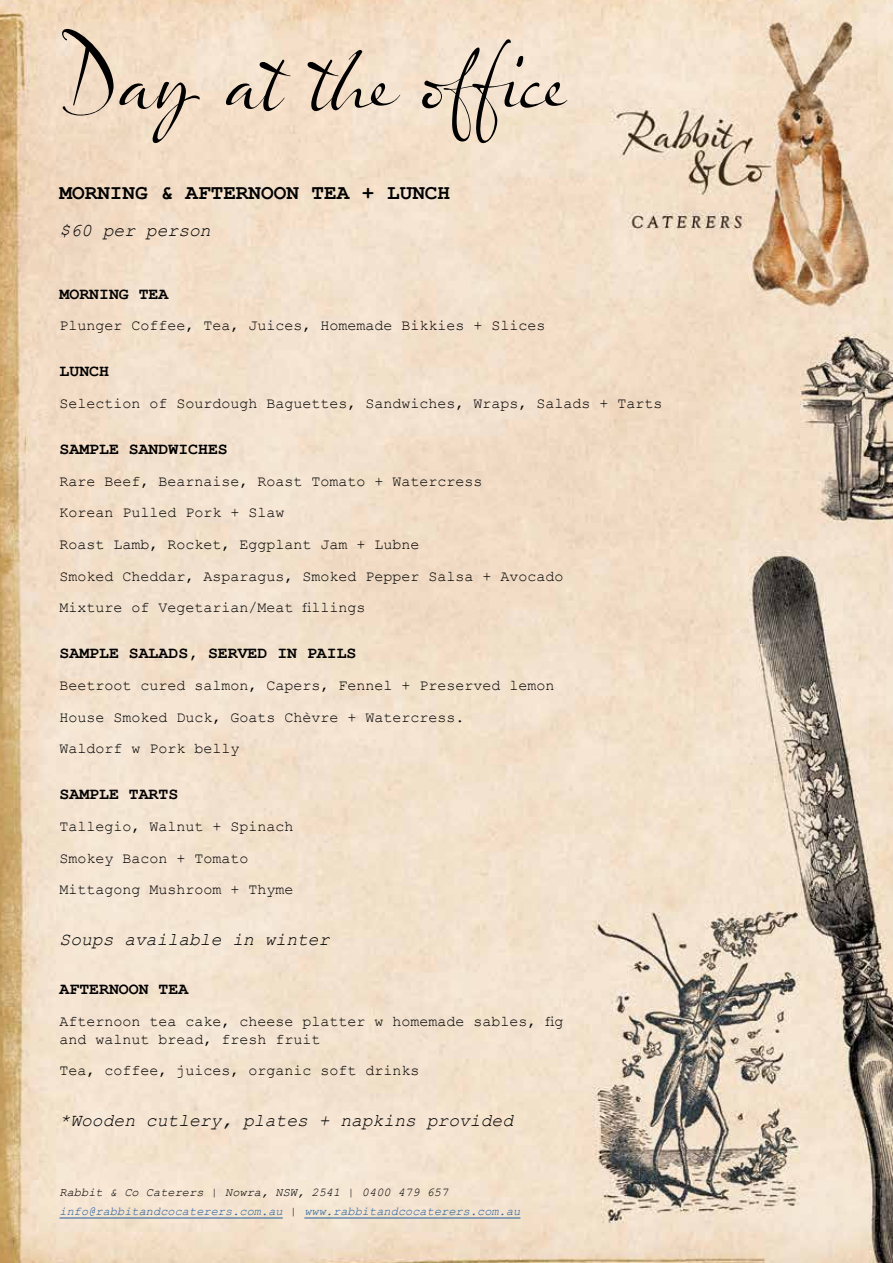
<style>
.page{position:relative;width:893px;height:1263px;background:#fff}
.page>*{position:absolute;margin:0;border:0;box-sizing:border-box;transform-origin:0 0}
.t1{font:90px "Olicana Fine";letter-spacing:-.005em;color:#000}
.t2{font:700 21px "Courier New";color:#000}
.t3{font:italic 18px "Courier New";color:#000}
.t4{font:700 16.5px "Courier New";color:#000}
.t5{font:15px/31.7px "Courier New";color:#000}
.t6{font:italic 12px/19.2px "Courier New";color:#215e9e}
.s1{color:#000}
</style>
<div class="page">
<img style="left:0;top:0;width:893px;height:1263px">
<hr style="left:60px;top:1218px;width:223px;height:1px;background:#215e9e">
<hr style="left:304px;top:1218px;width:216px;height:1px;background:#215e9e">
<h1 class="t1" style="left:60px;top:22px;width:510px">Day at the office</h1>
<h2 class="t2" style="left:60px;top:179px;width:392px">MORNING &amp; AFTERNOON TEA + LUNCH</h2>
<p class="t3" style="left:60px;top:218px;width:153px">$60 per person</p>
<p class="t4" style="left:60px;top:283px;width:110px">MORNING TEA</p>
<p class="t5" style="left:60px;top:309px;width:487px">Plunger Coffee, Tea, Juices, Homemade Bikkies + Slices</p>
<p class="t4" style="left:60px;top:361px;width:51px">LUNCH</p>
<p class="t5" style="left:60px;top:387px;width:604px">Selection of Sourdough Baguettes, Sandwiches, Wraps, Salads + Tarts</p>
<p class="t4" style="left:60px;top:439px;width:170px">SAMPLE SANDWICHES</p>
<p class="t5" style="left:60px;top:465px;width:506px">Rare Beef, Bearnaise, Roast Tomato + Watercress<br>Korean Pulled Pork + Slaw<br>Roast Lamb, Rocket, Eggplant Jam + Lubne<br>Smoked Cheddar, Asparagus, Smoked Pepper Salsa + Avocado Mixture of Vegetarian/Meat fillings</p>
<p class="t4" style="left:60px;top:643px;width:299px">SAMPLE SALADS, SERVED IN PAILS</p>
<p class="t5" style="left:60px;top:669px;width:497px">Beetroot cured salmon, Capers, Fennel + Preserved lemon<br>House Smoked Duck, Goats Chèvre + Watercress.<br>Waldorf w Pork belly</p>
<p class="t4" style="left:60px;top:784px;width:120px">SAMPLE TARTS</p>
<p class="t5" style="left:60px;top:810px;width:236px">Tallegio, Walnut + Spinach<br>Smokey Bacon + Tomato<br>Mittagong Mushroom + Thyme</p>
<p class="t3" style="left:60px;top:927px;width:272px">Soups available in winter</p>
<p class="t4" style="left:60px;top:979px;width:130px">AFTERNOON TEA</p>
<p class="t5" style="left:60px;top:1012px;width:505px;line-height:18px">Afternoon tea cake, cheese platter w homemade sables, fig and walnut bread, fresh fruit</p>
<p class="t5" style="left:60px;top:1054px;width:362px">Tea, coffee, juices, organic soft drinks</p>
<p class="t3" style="left:60px;top:1108px;width:455px">*Wooden cutlery, plates + napkins provided</p>
<p class="t6" style="left:60px;top:1182px;width:462px"><span class="s1">Rabbit &amp; Co Caterers | Nowra, NSW, 2541 | 0400 479 657 </span>info@rabbitandcocaterers.com.au <span class="s1">|</span> www.rabbitandcocaterers.com.au</p>
</div>
